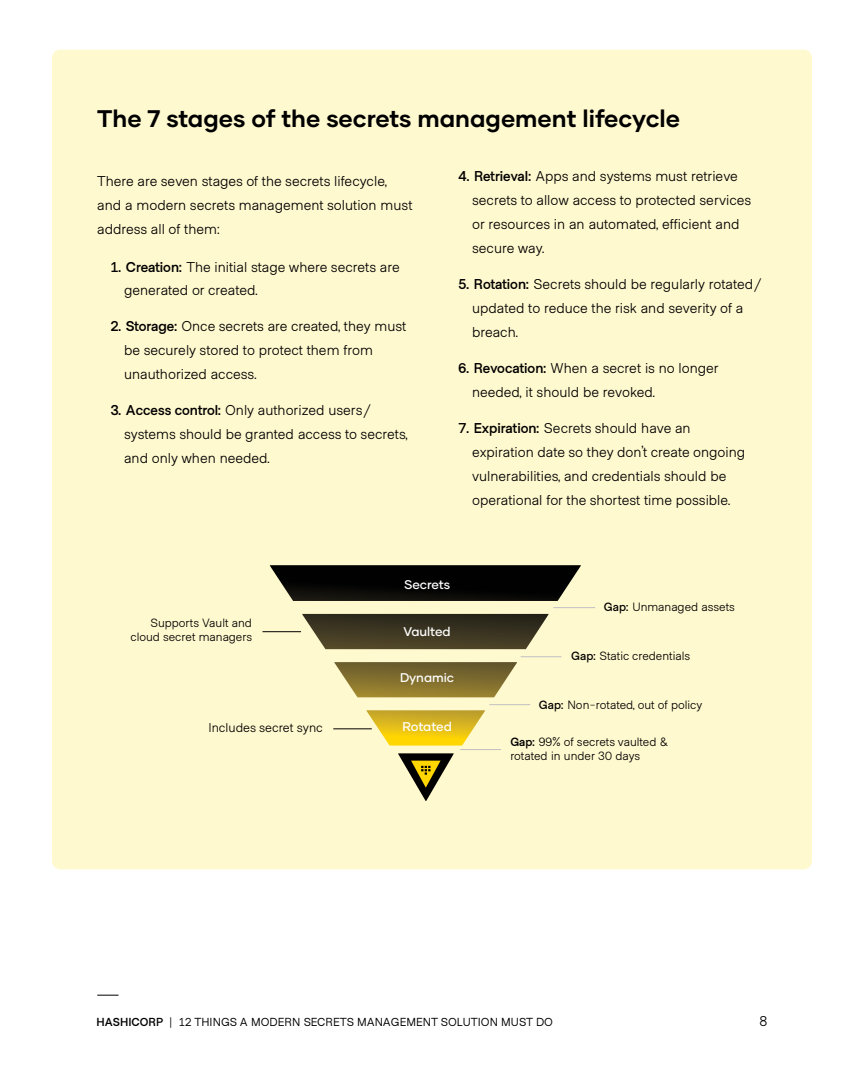
<style>
.page{position:relative;width:864px;height:1080px;background:#fff}
.page>*{position:absolute;margin:0;border:0;box-sizing:border-box;transform-origin:0 0}
.t1{font:700 24px "Gilmer";color:#000}
.t2{font:14.25px/24px "Metro Sans";color:#000}
.t3{font:12.75px "Metro Sans";color:#000}
.t4{font:500 12.6px "Gilmer";color:#fff}
.t5{font:500 12.6px "Gilmer";letter-spacing:-.02em;color:#fff}
.t6{font:12px/14.4px "Metro Sans";color:#000}
.t7{font:11.7px "Metro Sans";color:#000}
.s1{font-weight:700}
.s2{font-weight:600}
</style>
<div class="page">
<svg style="left:97px;top:995px;width:22px;height:1px"></svg>
<div style="left:52px;top:50px;width:760px;height:819px;background:#fff9cf;border-radius:8px"></div>
<svg style="left:270px;top:565px;width:311px;height:181px"></svg>
<svg style="left:398px;top:753px;width:56px;height:48px"></svg>
<hr style="left:553px;top:607px;width:42px;height:1px;background:#c1c0c1">
<hr style="left:521px;top:656px;width:40px;height:1px;background:#c1c0c1">
<hr style="left:263px;top:631px;width:38px;height:1px;background:#000">
<hr style="left:333px;top:728px;width:39px;height:1px;background:#000">
<hr style="left:489px;top:704px;width:41px;height:1px;background:#c1c0c1">
<hr style="left:460px;top:749px;width:41px;height:1px;background:#c1c0c1">
<h1 class="t1" style="left:97px;top:104px;width:584px">The 7 stages of the secrets management lifecycle</h1>
<p class="t2" style="left:97px;top:170px;width:317px">There are seven stages of the secrets lifecycle, and a modern secrets management solution must address all of them:</p>
<p class="t2" style="left:124px;top:255px;width:277px;text-indent:-13px"><span class="s1">1. Creation:</span> The initial stage where secrets are generated or created.</p>
<p class="t2" style="left:124px;top:315px;width:284px;text-indent:-13px"><span class="s1">2. Storage:</span> Once secrets are created, they must be securely stored to protect them from unauthorized access.</p>
<p class="t2" style="left:124px;top:399px;width:285px;text-indent:-13px"><span class="s1">3. Access control:</span> Only authorized users/ systems should be granted access to secrets, and only when needed.</p>
<p class="t2" style="left:472px;top:164px;width:281px;text-indent:-13px"><span class="s1">4. Retrieval:</span> Apps and systems must retrieve secrets to allow access to protected services or resources in an automated, efficient and secure way.</p>
<p class="t2" style="left:472px;top:272px;width:291px;text-indent:-13px"><span class="s1">5. Rotation:</span> Secrets should be regularly rotated/ updated to reduce the risk and severity of a breach.</p>
<p class="t2" style="left:472px;top:356px;width:248px;text-indent:-13px"><span class="s1">6. Revocation:</span> When a secret is no longer needed, it should be revoked.</p>
<p class="t2" style="left:472px;top:416px;width:275px;text-indent:-13px"><span class="s1">7. Expiration:</span> Secrets should have an expiration date so they don’t create ongoing vulnerabilities, and credentials should be operational for the shortest time possible.</p>
<p class="t6" style="left:130px;top:616px;width:123px;text-align:right">Supports Vault and cloud secret managers</p>
<p class="t3" style="left:208px;top:720px;width:116px">Includes secret sync</p>
<p class="t4" style="left:404px;top:577px;width:48px">Secrets</p>
<p class="t4" style="left:404px;top:623px;width:49px">Vaulted</p>
<p class="t4" style="left:400px;top:670px;width:56px">Dynamic</p>
<p class="t5" style="left:403px;top:719px;width:51px">Rotated</p>
<p class="t6" style="left:604px;top:600px;width:132px"><span class="s2">Gap:</span> Unmanaged assets</p>
<p class="t6" style="left:571px;top:649px;width:121px"><span class="s2">Gap:</span> Static credentials</p>
<p class="t6" style="left:539px;top:698px;width:165px"><span class="s2">Gap:</span> Non-rotated, out of policy</p>
<p class="t6" style="left:510px;top:735px;width:160px"><span class="s1">Gap:</span> 99% of secrets vaulted &amp; rotated in under 30 days</p>
<p class="t7" style="left:97px;top:1015px;width:458px"><span class="s1">HASHICORP</span> | 12 THINGS A MODERN SECRETS MANAGEMENT SOLUTION MUST DO</p>
<p class="t2" style="left:759px;top:1010px;width:9px">8</p>
</div>
